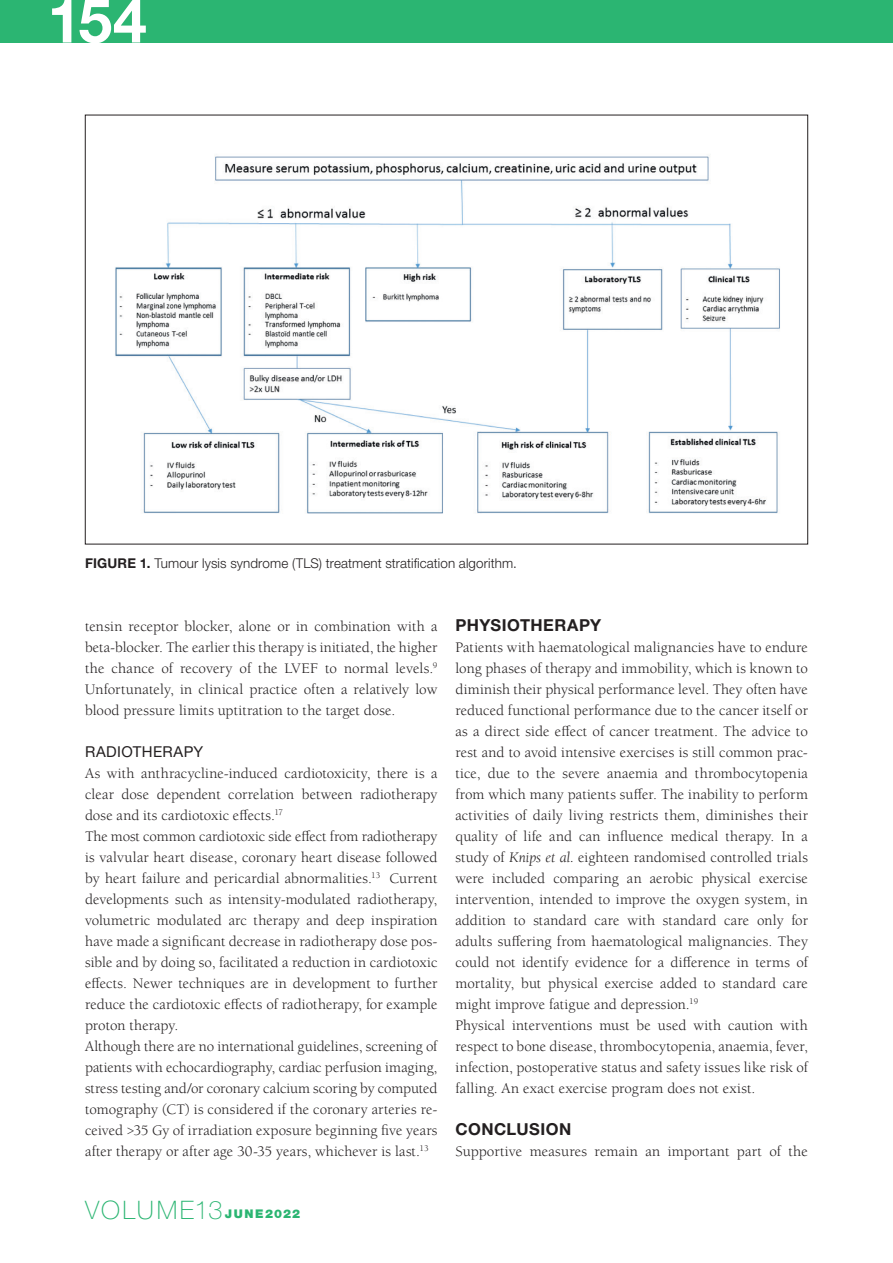
<style>
.page{position:relative;width:893px;height:1263px;background:#fff}
.page>*{position:absolute;margin:0;border:0;box-sizing:border-box;transform-origin:0 0}
.t1{font:700 60.75px "Helvetica Neue LT Std";color:#fff}
.t2{font:100 25.5px "Helvetica Neue LT Std";letter-spacing:.075em;color:#2bb572}
.KOPJE{font:700 16.5px "Helvetica Neue LT Std";letter-spacing:.025em;color:#231f20}
.t3{font:15px/21px "Berkeley Std";letter-spacing:.005em;color:#231f20;text-align:justify}
.SUBKOP{font:15px "Helvetica Neue LT Std";letter-spacing:.025em;color:#231f20}
.BODY{font:300 13.5px "Helvetica Neue LT Std";letter-spacing:.01em;color:#231f20}
.s1{font-weight:700}
.s2{font-weight:900;font-size:12px}
.s3{font-style:italic}
</style>
<div class="page">
<div style="left:0;top:0;width:893px;height:43px;background:#2bb572"></div>
<img style="left:115px;top:155px;width:665px;height:359px">
<p class="t1" style="left:48px;top:-17px;width:101px">154</p>
<p class="BODY" style="left:85px;top:554px;width:433px"><span class="s1">FIGURE 1.</span> Tumour lysis syndrome (TLS) treatment stratification algorithm.</p>
<p class="t3" style="left:85px;top:615px;width:354px">tensin receptor blocker, alone or in combination with a beta-blocker. The earlier this therapy is initiated, the higher the chance of recovery of the LVEF to normal levels.<sup>9<br></sup>Unfortunately, in clinical practice often a relatively low blood pressure limits uptitration to the target dose.</p>
<p class="SUBKOP" style="left:85px;top:742px;width:120px">RADIOTHERAPY</p>
<p class="t3" style="left:85px;top:762px;width:354px">As with anthracycline-induced cardiotoxicity, there is a clear dose dependent correlation between radiotherapy dose and its cardiotoxic effects.<sup>17</sup></p>
<p class="t3" style="left:85px;top:825px;width:354px">The most common cardiotoxic side effect from radiotherapy is valvular heart disease, coronary heart disease followed by heart failure and pericardial abnormalities.<sup>13</sup> Current developments such as intensity-modulated radiotherapy, volumetric modulated arc therapy and deep inspiration have made a significant decrease in radiotherapy dose pos&shy;sible and by doing so, facilitated a reduction in cardiotoxic effects. Newer techniques are in development to further reduce the cardiotoxic effects of radiotherapy, for example proton therapy.</p>
<p class="t3" style="left:85px;top:1035px;width:354px">Although there are no international guidelines, screening of patients with echocardiography, cardiac perfusion imaging, stress testing and/or coronary calcium scoring by computed tomography (CT) is considered if the coronary arteries re&shy;ceived &gt;35 Gy of irradiation exposure beginning five years after therapy or after age 30-35 years, whichever is last.<sup>13</sup></p>
<h2 class="t2" style="left:85px;top:1195px;width:217px">VOLUME13<span class="s2">JUNE2022</span></h2>
<p class="KOPJE" style="left:455px;top:614px;width:147px">PHYSIOTHERAPY</p>
<p class="t3" style="left:455px;top:636px;width:354px">Patients with haematological malignancies have to endure long phases of therapy and immobility, which is known to diminish their physical performance level. They often have reduced functional performance due to the cancer itself or as a direct side effect of cancer treatment. The advice to rest and to avoid intensive exercises is still common prac&shy;tice, due to the severe anaemia and thrombocytopenia from which many patients suffer. The inability to perform activities of daily living restricts them, diminishes their quality of life and can influence medical therapy. In a study of <span class="s3">Knips et al.</span> eighteen randomised controlled trials were included comparing an aerobic physical exercise intervention, intended to improve the oxygen system, in addition to standard care with standard care only for adults suffering from haematological malignancies. They could not identify evidence for a difference in terms of mortality, but physical exercise added to standard care might improve fatigue and depression.<sup>19</sup></p>
<p class="t3" style="left:455px;top:1014px;width:354px">Physical interventions must be used with caution with respect to bone disease, thrombocytopenia, anaemia, fever, infection, postoperative status and safety issues like risk of falling. An exact exercise program does not exist.</p>
<p class="KOPJE" style="left:455px;top:1118px;width:117px">CONCLUSION</p>
<p class="t3" style="left:455px;top:1140px;width:354px">Supportive measures remain an important part of the</p>
</div>
